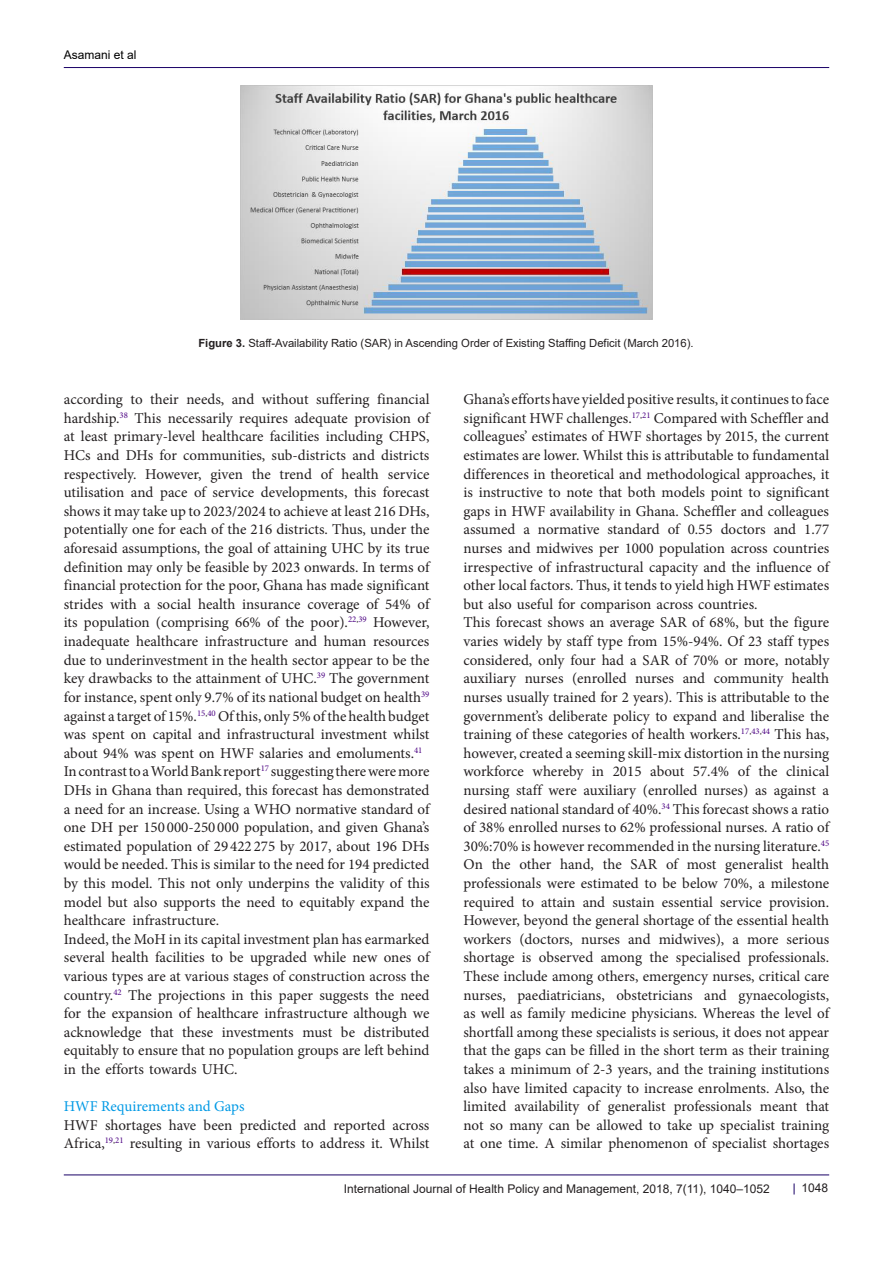
<style>
.page{position:relative;width:893px;height:1263px;background:#fff}
.page>*{position:absolute;margin:0;border:0;box-sizing:border-box;transform-origin:0 0}
.t1{font:15px/18.6px "Minion Pro";color:#231f20;text-align:justify}
.heading_3{font:15px "Minion Pro";color:#0099e5}
.t2{font:12px "Arial";color:#231f20}
.t3{font:12px "Arial";color:#000001}
.t4{font:11.25px "Arial";color:#231f20}
.t5{font:700 9.45px "Times New Roman";color:#231f20}
.s1{font-weight:700}
</style>
<div class="page">
<hr style="left:64px;top:67px;width:765px;height:1px;background:#190066">
<hr style="left:64px;top:1175px;width:765px;height:1px;background:#190066">
<img style="left:240px;top:85px;width:413px;height:234px">
<p class="t3" style="left:64px;top:46px;width:74px">Asamani et al</p>
<p class="t5" style="left:240px;top:331px;width:300px">Figure 3: SAR in ascending order of existing staffing deficit (March 2016)</p>
<p class="t4" style="left:198px;top:336px;width:497px"><span class="s1">Figure 3.</span> Staff-Availability Ratio (SAR) in Ascending Order of Existing Staffing Deficit (March 2016).</p>
<p class="t1" style="left:64px;top:390px;width:367px">according to their needs, and without suffering financial hardship.<sup>38</sup> This necessarily requires adequate provision of at least primary-level healthcare facilities including CHPS, HCs and DHs for communities, sub-districts and districts respectively. However, given the trend of health service utilisation and pace of service developments, this forecast shows it may take up to 2023/2024 to achieve at least 216 DHs, potentially one for each of the 216 districts. Thus, under the aforesaid assumptions, the goal of attaining UHC by its true definition may only be feasible by 2023 onwards. In terms of financial protection for the poor, Ghana has made significant strides with a social health insurance coverage of 54% of its population (comprising 66% of the poor).<sup>22</sup><sup>,</sup><sup>39</sup> However, inadequate healthcare infrastructure and human resources due to underinvestment in the health sector appear to be the key drawbacks to the attainment of UHC.<sup>39</sup> The government for instance, spent only 9.7% of its national budget on health<sup>39 </sup>against a target of 15%.<sup>15</sup><sup>,</sup><sup>40</sup> Of this, only 5% of the health budget was spent on capital and infrastructural investment whilst about 94% was spent on HWF salaries and emoluments.<sup>41</sup></p>
<p class="t1" style="left:64px;top:762px;width:367px">In contrast to a World Bank report<sup>17</sup> suggesting there were more DHs in Ghana than required, this forecast has demonstrated a need for an increase. Using a WHO normative standard of one DH per 150 000-250 000 population, and given Ghana’s estimated population of 29 422 275 by 2017, about 196 DHs would be needed. This is similar to the need for 194 predicted by this model. This not only underpins the validity of this model but also supports the need to equitably expand the healthcare infrastructure.</p>
<p class="t1" style="left:64px;top:930px;width:367px">Indeed, the MoH in its capital investment plan has earmarked several health facilities to be upgraded while new ones of various types are at various stages of construction across the country.<sup>42</sup> The projections in this paper suggests the need for the expansion of healthcare infrastructure although we acknowledge that these investments must be distributed equitably to ensure that no population groups are left behind in the efforts towards UHC.</p>
<p class="heading_3" style="left:64px;top:1096px;width:182px">HWF Requirements and Gaps</p>
<p class="t1" style="left:64px;top:1116px;width:367px">HWF shortages have been predicted and reported across<br>Africa,<sup>19</sup><sup>,</sup><sup>21</sup> resulting in various efforts to address it. Whilst</p>
<p class="t1" style="left:463px;top:390px;width:367px">Ghana’s efforts have yielded positive results, it continues to face significant HWF challenges.<sup>17</sup><sup>,</sup><sup>21</sup> Compared with Scheffler and colleagues’ estimates of HWF shortages by 2015, the current estimates are lower. Whilst this is attributable to fundamental differences in theoretical and methodological approaches, it is instructive to note that both models point to significant gaps in HWF availability in Ghana. Scheffler and colleagues assumed a normative standard of 0.55 doctors and 1.77 nurses and midwives per 1000 population across countries irrespective of infrastructural capacity and the influence of other local factors. Thus, it tends to yield high HWF estimates but also useful for comparison across countries.</p>
<p class="t1" style="left:463px;top:613px;width:367px">This forecast shows an average SAR of 68%, but the figure varies widely by staff type from 15%-94%. Of 23 staff types considered, only four had a SAR of 70% or more, notably auxiliary nurses (enrolled nurses and community health nurses usually trained for 2 years). This is attributable to the government’s deliberate policy to expand and liberalise the training of these categories of health workers.<sup>17</sup><sup>,</sup><sup>43</sup><sup>,</sup><sup>44</sup> This has, however, created a seeming skill-mix distortion in the nursing workforce whereby in 2015 about 57.4% of the clinical nursing staff were auxiliary (enrolled nurses) as against a desired national standard of 40%.<sup>34</sup> This forecast shows a ratio of 38% enrolled nurses to 62% professional nurses. A ratio of 30%:70% is however recommended in the nursing literature.<sup>45</sup></p>
<p class="t1" style="left:463px;top:855px;width:367px">On the other hand, the SAR of most generalist health professionals were estimated to be below 70%, a milestone required to attain and sustain essential service provision.<br>However, beyond the general shortage of the essential health workers (doctors, nurses and midwives), a more serious shortage is observed among the specialised professionals.<br>These include among others, emergency nurses, critical care nurses, paediatricians, obstetricians and gynaecologists, as well as family medicine physicians. Whereas the level of shortfall among these specialists is serious, it does not appear that the gaps can be filled in the short term as their training takes a minimum of 2-3 years, and the training institutions also have limited capacity to increase enrolments. Also, the limited availability of generalist professionals meant that not so many can be allowed to take up specialist training at one time. A similar phenomenon of specialist shortages</p>
<p class="t2" style="left:344px;top:1180px;width:428px">International Journal of Health Policy and Management, 2018, 7(11), 1040–1052</p>
<p class="t2" style="left:801px;top:1180px;width:28px">1048</p>
</div>
